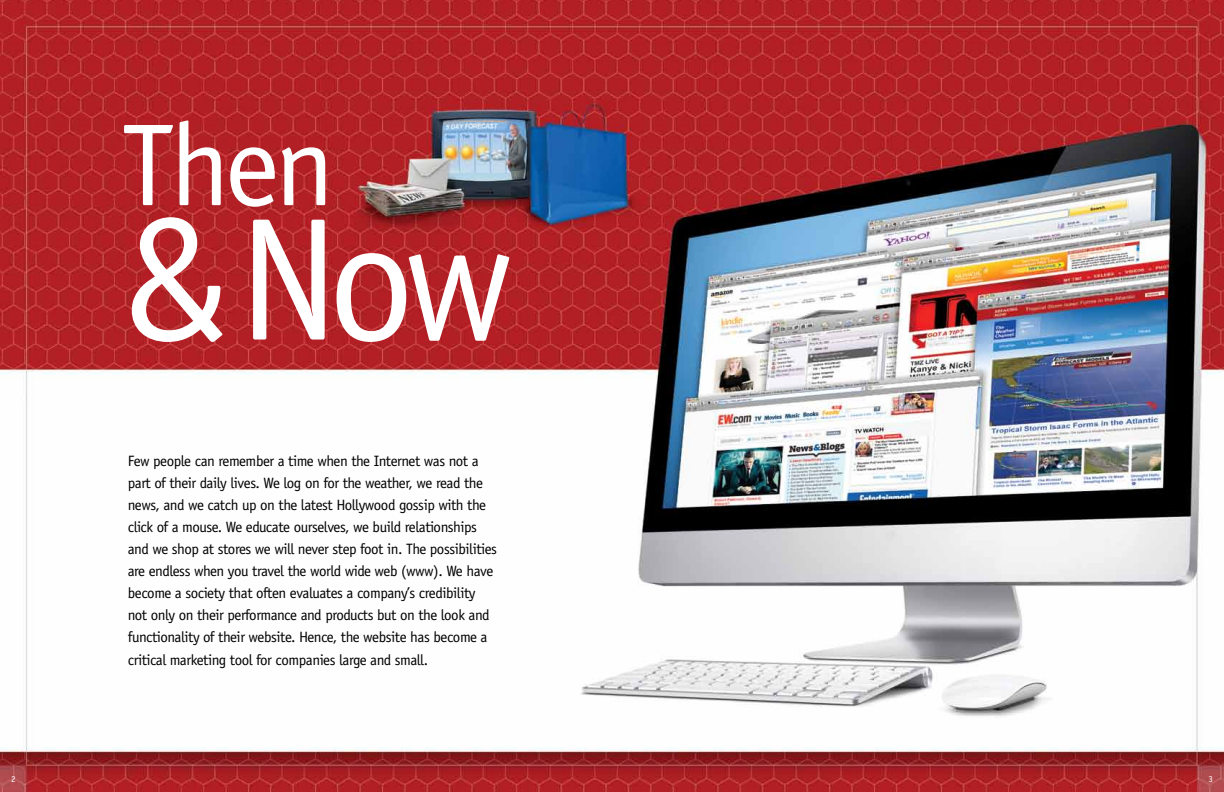
<style>
.page{position:relative;width:1224px;height:792px;background:#fff}
.page>*{position:absolute;margin:0;border:0;box-sizing:border-box;transform-origin:0 0}
.t1{font:175px "Officina Sans";color:#fff}
.t2{font:117px "Officina Sans";color:#fff}
.t3{font:15px/22.1px "Officina Sans";letter-spacing:-.03em;color:#000}
.t4{font:9px "Officina Serif";color:#fff}
</style>
<div class="page">
<img style="left:0;top:0;width:1224px;height:792px">
<h2 class="t2" style="left:121px;top:120px;width:215px">Then</h2>
<h1 class="t1" style="left:122px;top:213px;width:393px">&amp; Now</h1>
<p class="t3" style="left:128px;top:451px;width:371px">Few people can remember a time when the Internet was not a part of their daily lives. We log on for the weather, we read the news, and we catch up on the latest Hollywood gossip with the click of a mouse. We educate ourselves, we build relationships and we shop at stores we will never step foot in. The possibilities are endless when you travel the world wide web (www). We have become a society that often evaluates a company’s credibility not only on their performance and products but on the look and functionality of their website. Hence, the website has become a critical marketing tool for companies large and small.</p>
<p class="t4" style="left:11px;top:775px;width:6px">2</p>
<p class="t4" style="left:1209px;top:775px;width:6px">3</p>
</div>
